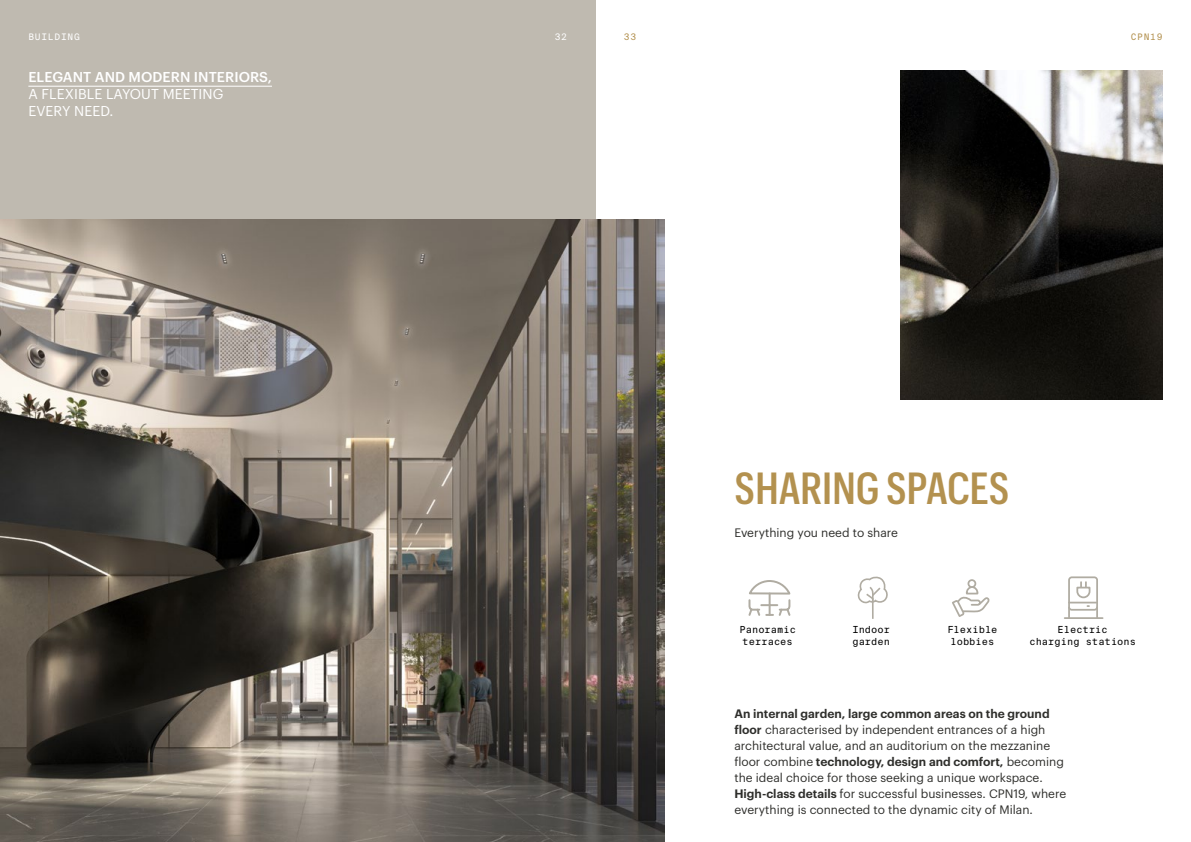
<style>
.page{position:relative;width:1191px;height:842px;background:#fff}
.page>*{position:absolute;margin:0;border:0;box-sizing:border-box;transform-origin:0 0}
.t1{font:500 44px "Graphik Cond";color:#b3914f}
.t2{font:14px/16.8px "Graphik";letter-spacing:.005em;color:#fff}
.t3{font:500 14px "Graphik";letter-spacing:.005em;color:#fff}
.t4{font:12px/16px "Graphik";color:#2e2e2b}
.t5{font:9.7px/11.5px "Suisse Intl Mono";color:#000;text-align:center}
.t6{font:9px "Suisse Intl Mono";letter-spacing:.08em;color:#fff}
.t7{font:9px "Suisse Intl Mono";letter-spacing:.08em;color:#b3914f}
.s1{font-weight:600}
</style>
<div class="page">
<div style="left:0;top:0;width:595px;height:842px;background:#bfbab0"></div>
<hr style="left:28px;top:86px;width:244px;height:1px;background:#fff">
<img style="left:0;top:220px;width:665px;height:622px">
<img style="left:900px;top:71px;width:262px;height:329px">
<svg style="left:748px;top:580px;width:43px;height:36px"></svg>
<svg style="left:857px;top:576px;width:31px;height:43px"></svg>
<div style="left:967px;top:579px;width:9px;height:9px;border:2px solid #b0aca2;border-radius:50%"></div>
<svg style="left:952px;top:585px;width:37px;height:32px"></svg>
<div style="left:1068px;top:576px;width:30px;height:35px;border:2px solid #b0aca2;border-radius:3px"></div>
<hr style="left:1064px;top:617px;width:38px;height:2px;background:#b0aca2">
<svg style="left:1068px;top:582px;width:30px;height:36px"></svg>
<p class="t6" style="left:28px;top:32px;width:53px">BUILDING</p>
<p class="t7" style="left:1130px;top:32px;width:33px">CPN19</p>
<p class="t6" style="left:555px;top:32px;width:14px">32</p>
<p class="t7" style="left:624px;top:32px;width:14px">33</p>
<p class="t3" style="left:28px;top:66px;width:245px">ELEGANT AND MODERN INTERIORS,</p>
<p class="t2" style="left:28px;top:84px;width:197px">A FLEXIBLE LAYOUT MEETING<br>EVERY NEED.</p>
<h1 class="t1" style="left:734px;top:457px;width:277px">SHARING SPACES</h1>
<p class="t4" style="left:734px;top:524px;width:165px">Everything you need to share</p>
<p class="t5" style="left:739px;top:624px;width:58px">Panoramic terraces</p>
<p class="t5" style="left:947px;top:624px;width:52px">Flexible lobbies</p>
<p class="t5" style="left:1029px;top:624px;width:108px">Electric<br>charging stations</p>
<p class="t5" style="left:852px;top:624px;width:39px;text-align:left">Indoor garden</p>
<p class="t4" style="left:734px;top:704px;width:333px"><span class="s1">An internal garden, large common areas on the ground floor</span> characterised by independent entrances of a high architectural value, and an auditorium on the mezzanine floor combine <span class="s1">technology, design and comfort,</span> becoming the ideal choice for those seeking a unique workspace.<br><span class="s1">High-class details</span> for successful businesses. CPN19, where everything is connected to the dynamic city of Milan.</p>
</div>
